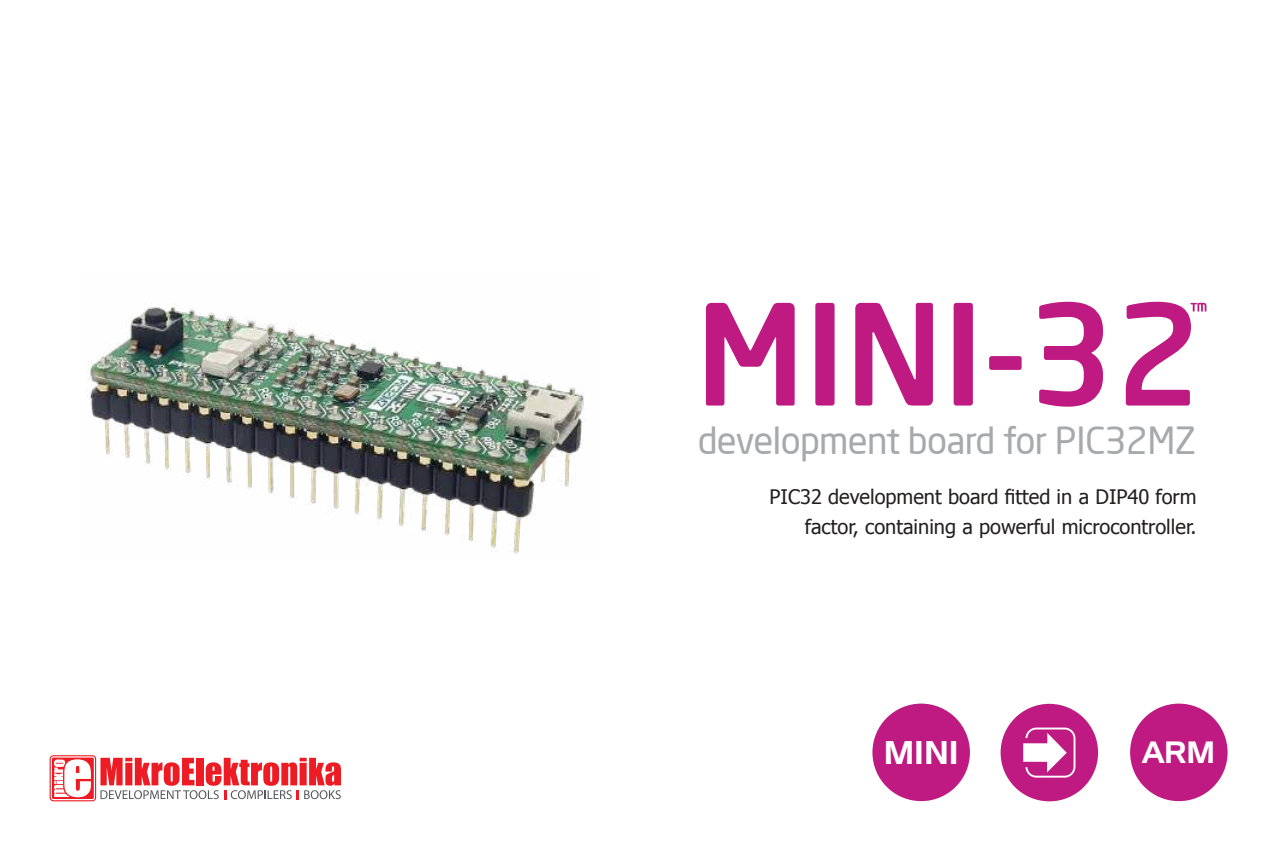
<style>
.page{position:relative;width:1276px;height:851px;background:#fff}
.page>*{position:absolute;margin:0;border:0;box-sizing:border-box;transform-origin:0 0}
.t1{font:500 138px "Neo Sans Pro";color:#be1a82}
.t2{font:36.75px "Neo Sans Pro";letter-spacing:-.02em;color:#a7a9ab}
.t3{font:32px "Handel Gothic YU";color:#fff}
.t4{font:30px "Handel Gothic YU";color:#fff}
.t5{font:20px/30px "Tahoma";color:#221f1f;text-align:right}
</style>
<div class="page">
<img style="left:86px;top:303px;width:499px;height:251px">
<div style="left:872px;top:703px;width:98px;height:98px;background:#be1a82;border-radius:50%"></div>
<div style="left:1000px;top:703px;width:98px;height:98px;background:#be1a82;border-radius:50%"></div>
<svg style="left:1023px;top:727px;width:52px;height:50px"></svg>
<div style="left:1130px;top:703px;width:97px;height:98px;background:#be1a82;border-radius:50%"></div>
<div style="left:50px;top:755px;width:46px;height:46px;background:#f15258;border-radius:4px"></div>
<svg style="left:51px;top:756px;width:290px;height:44px"></svg>
<svg style="left:1190px;top:303px;width:16px;height:8px"></svg>
<h1 class="t1" style="left:695px;top:299px;width:507px">MINI-32</h1>
<h2 class="t2" style="left:697px;top:426px;width:500px">development board for PIC32MZ</h2>
<p class="t5" style="left:769px;top:480px;width:428px">PIC32 development board 昀椀tted in a DIP40 form factor, containing a powerful microcontroller.</p>
<h3 class="t3" style="left:883px;top:734px;width:76px">MINI</h3>
<h3 class="t4" style="left:1142px;top:735px;width:74px">ARM</h3>
</div>
